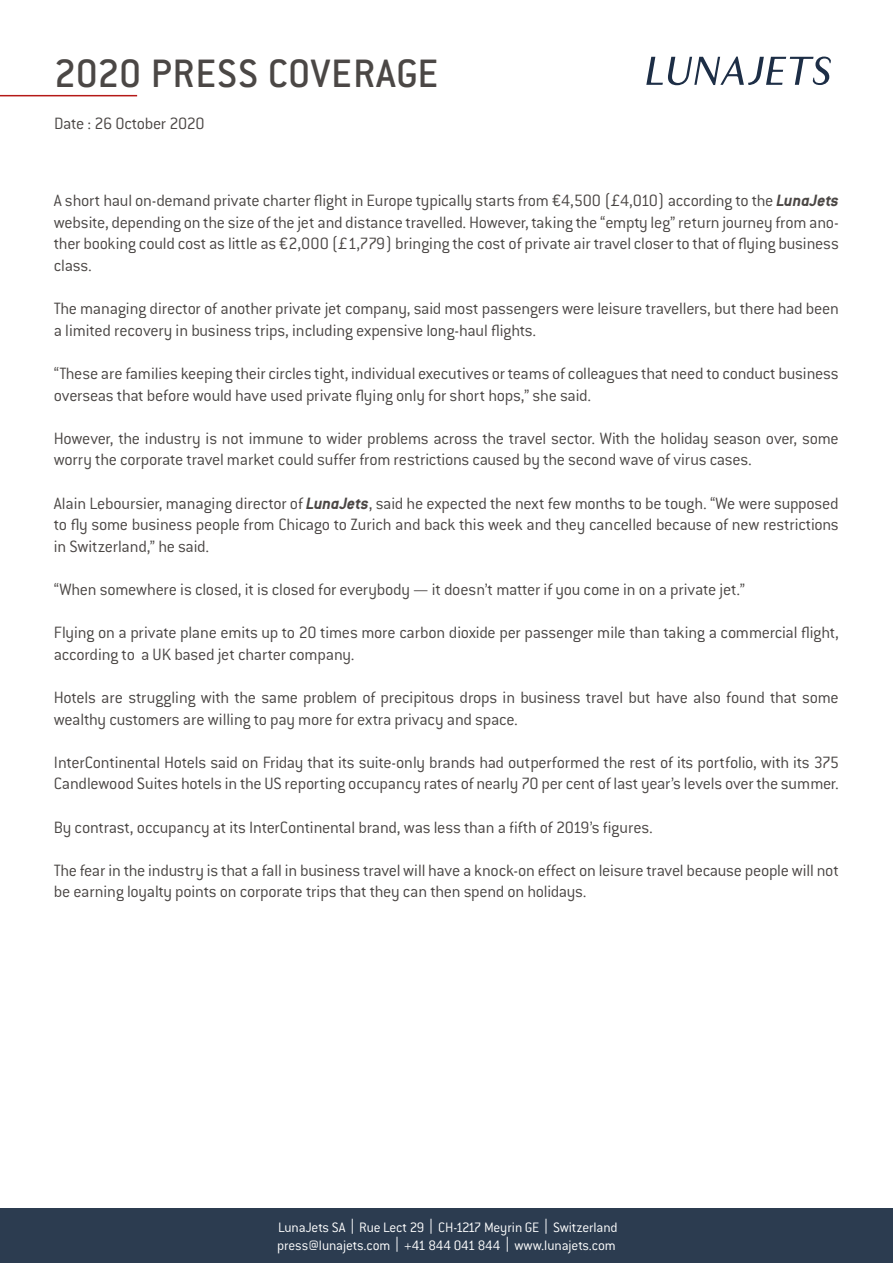
<style>
.page{position:relative;width:893px;height:1263px;background:#fff}
.page>*{position:absolute;margin:0;border:0;box-sizing:border-box;transform-origin:0 0}
.t1{font:500 43.5px "Conduit ITC";letter-spacing:.01em;color:#4b4745}
.t2{font:300 18px/21.6px "Conduit ITC";letter-spacing:-.015em;color:#4b4745}
.t3{font:300 15px/18px "Conduit ITC";letter-spacing:-.015em;color:#fff}
.s1{font-weight:700;font-style:italic}
.s2{font-family:"Helvetica"}
</style>
<div class="page">
<div style="left:0;top:1209px;width:893px;height:54px;background:#2c3c50"></div>
<hr style="left:0;top:95px;width:137px;height:1px;background:#b51917">
<svg style="left:646px;top:57px;width:185px;height:28px"></svg>
<h1 class="t1" style="left:54px;top:47px;width:386px">2020 PRESS COVERAGE</h1>
<p class="t2" style="left:54px;top:112px;width:152px">Date : 26 October 2020</p>
<p class="t2" style="left:54px;top:189px;width:787px;text-align:justify">A short haul on-demand private charter flight in Europe typically starts from €4,500 (£4,010) according to the <span class="s1">LunaJets </span>website, depending on the size of the jet and distance travelled. However, taking the “empty leg” return journey from ano&shy;ther booking could cost as little as €2,000 (£1,779) bringing the cost of private air travel closer to that of flying business class.</p>
<p class="t2" style="left:54px;top:297px;width:786px">The managing director of another private jet company, said most passengers were leisure travellers, but there had been a limited recovery in business trips, including expensive long-haul flights.</p>
<p class="t2" style="left:54px;top:362px;width:786px">“These are families keeping their circles tight, individual executives or teams of colleagues that need to conduct business overseas that before would have used private flying only for short hops,” she said.</p>
<p class="t2" style="left:54px;top:427px;width:786px">However, the industry is not immune to wider problems across the travel sector. With the holiday season over, some worry the corporate travel market could suffer from restrictions caused by the second wave of virus cases.</p>
<p class="t2" style="left:54px;top:492px;width:786px;text-align:justify">Alain Leboursier, managing director of <span class="s1">LunaJets</span>, said he expected the next few months to be tough. “We were supposed to fly some business people from Chicago to Zurich and back this week and they cancelled because of new restrictions in Switzerland,” he said.</p>
<p class="t2" style="left:54px;top:578px;width:693px">“When somewhere is closed, it is closed for everybody — it doesn’t matter if you come in on a private jet.”</p>
<p class="t2" style="left:54px;top:621px;width:787px">Flying on a private plane emits up to 20 times more carbon dioxide per passenger mile than taking a commercial flight, according to a UK based jet charter company.</p>
<p class="t2" style="left:54px;top:686px;width:786px">Hotels are struggling with the same problem of precipitous drops in business travel but have also found that some wealthy customers are willing to pay more for extra privacy and space.</p>
<p class="t2" style="left:54px;top:751px;width:787px">InterContinental Hotels said on Friday that its suite-only brands had outperformed the rest of its portfolio, with its 375<br>Candlewood Suites hotels in the US reporting occupancy rates of nearly 70 per cent of last year’s levels over the summer.</p>
<p class="t2" style="left:54px;top:816px;width:600px">By contrast, occupancy at its InterContinental brand, was less than a fifth of 2019’s figures.</p>
<p class="t2" style="left:54px;top:859px;width:786px">The fear in the industry is that a fall in business travel will have a knock-on effect on leisure travel because people will not be earning loyalty points on corporate trips that they can then spend on holidays.</p>
<p class="t3" style="left:277px;top:1218px;width:342px">LunaJets SA <span class="s2">|</span> Rue Lect 29 <span class="s2">|</span> CH-1217 Meyrin GE <span class="s2">|</span> Switzerland press@lunajets.com <span class="s2">|</span> +41 844 041 844 <span class="s2">|</span> www.lunajets.com</p>
</div>
